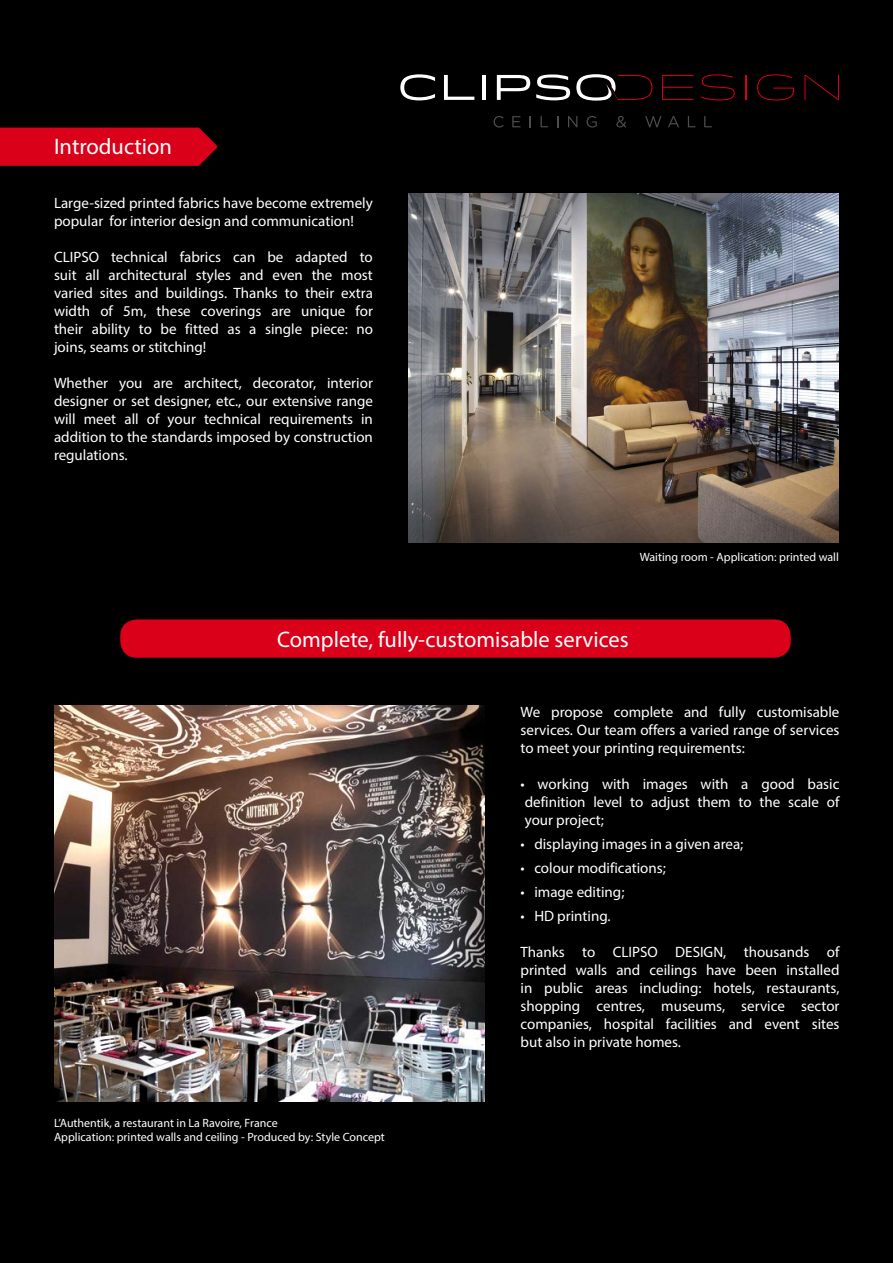
<style>
.page{position:relative;width:893px;height:1263px;background:#000}
.page>*{position:absolute;margin:0;border:0;box-sizing:border-box;transform-origin:0 0}
.t1{font:22.5px "Myriad Pro";color:#fff}
.t2{font:15px/18px "Myriad Pro";color:#fff;text-align:justify}
.t3{font:12px/14.4px "Myriad Pro";color:#fff}
</style>
<div class="page">
<svg style="left:494px;top:116px;width:10px;height:12px"></svg>
<svg style="left:512px;top:116px;width:8px;height:11px"></svg>
<svg style="left:540px;top:116px;width:8px;height:11px"></svg>
<svg style="left:568px;top:116px;width:9px;height:11px"></svg>
<svg style="left:586px;top:116px;width:11px;height:12px"></svg>
<svg style="left:616px;top:116px;width:10px;height:12px"></svg>
<svg style="left:645px;top:116px;width:16px;height:11px"></svg>
<svg style="left:668px;top:116px;width:11px;height:11px"></svg>
<svg style="left:688px;top:116px;width:7px;height:11px"></svg>
<svg style="left:704px;top:116px;width:8px;height:11px"></svg>
<svg style="left:662px;top:75px;width:31px;height:25px"></svg>
<svg style="left:701px;top:74px;width:34px;height:26px"></svg>
<svg style="left:745px;top:75px;width:1px;height:25px"></svg>
<svg style="left:757px;top:74px;width:37px;height:26px"></svg>
<svg style="left:804px;top:75px;width:35px;height:25px"></svg>
<svg style="left:400px;top:74px;width:35px;height:26px"></svg>
<svg style="left:444px;top:75px;width:30px;height:25px"></svg>
<hr style="left:482px;top:75px;width:4px;height:25px;background:#fff">
<svg style="left:497px;top:75px;width:33px;height:25px"></svg>
<svg style="left:536px;top:74px;width:34px;height:26px"></svg>
<svg style="left:576px;top:74px;width:76px;height:27px"></svg>
<img style="left:408px;top:194px;width:431px;height:348px">
<img style="left:54px;top:706px;width:430px;height:395px">
<div style="left:120px;top:619px;width:671px;height:39px;background:#da001a;border-radius:16px"></div>
<div style="left:0;top:128px;width:217px;height:38px;background:#da001a"></div>
<h1 class="t1" style="left:54px;top:133px;width:119px">Introduction</h1>
<p class="t2" style="left:54px;top:194px;width:320px">Large-sized printed fabrics have become extremely popular for interior design and communication!</p>
<p class="t2" style="left:54px;top:248px;width:320px">CLIPSO technical fabrics can be adapted to suit all architectural styles and even the most varied sites and buildings. Thanks to their extra width of 5m, these coverings are unique for their ability to be fitted as a single piece: no joins, seams or stitching!</p>
<p class="t2" style="left:54px;top:374px;width:320px">Whether you are architect, decorator, interior designer or set designer, etc., our extensive range will meet all of your technical requirements in addition to the standards imposed by construction regulations.</p>
<p class="t3" style="left:640px;top:549px;width:201px">Waiting room - Application: printed wall</p>
<h1 class="t1" style="left:277px;top:626px;width:353px">Complete, fully-customisable services</h1>
<p class="t3" style="left:54px;top:1115px;width:332px">L’Authentik, a restaurant in La Ravoire, France<br>Application: printed walls and ceiling - Produced by: Style Concept</p>
<p class="t2" style="left:521px;top:703px;width:320px">We propose complete and fully customisable services. Our team offers a varied range of services to meet your printing requirements:</p>
<p class="t2" style="left:521px;top:775px;width:320px">• working with images with a good basic definition level to adjust them to the scale of your project;</p>
<p class="t2" style="left:521px;top:835px;width:224px">• displaying images in a given area;</p>
<p class="t2" style="left:521px;top:859px;width:147px">• colour modifications;</p>
<p class="t2" style="left:521px;top:883px;width:105px">• image editing;</p>
<p class="t2" style="left:521px;top:907px;width:92px">• HD printing.</p>
<p class="t2" style="left:521px;top:943px;width:320px">Thanks to CLIPSO DESIGN, thousands of printed walls and ceilings have been installed in public areas including: hotels, restaurants, shopping centres, museums, service sector companies, hospital facilities and event sites but also in private homes.</p>
</div>
